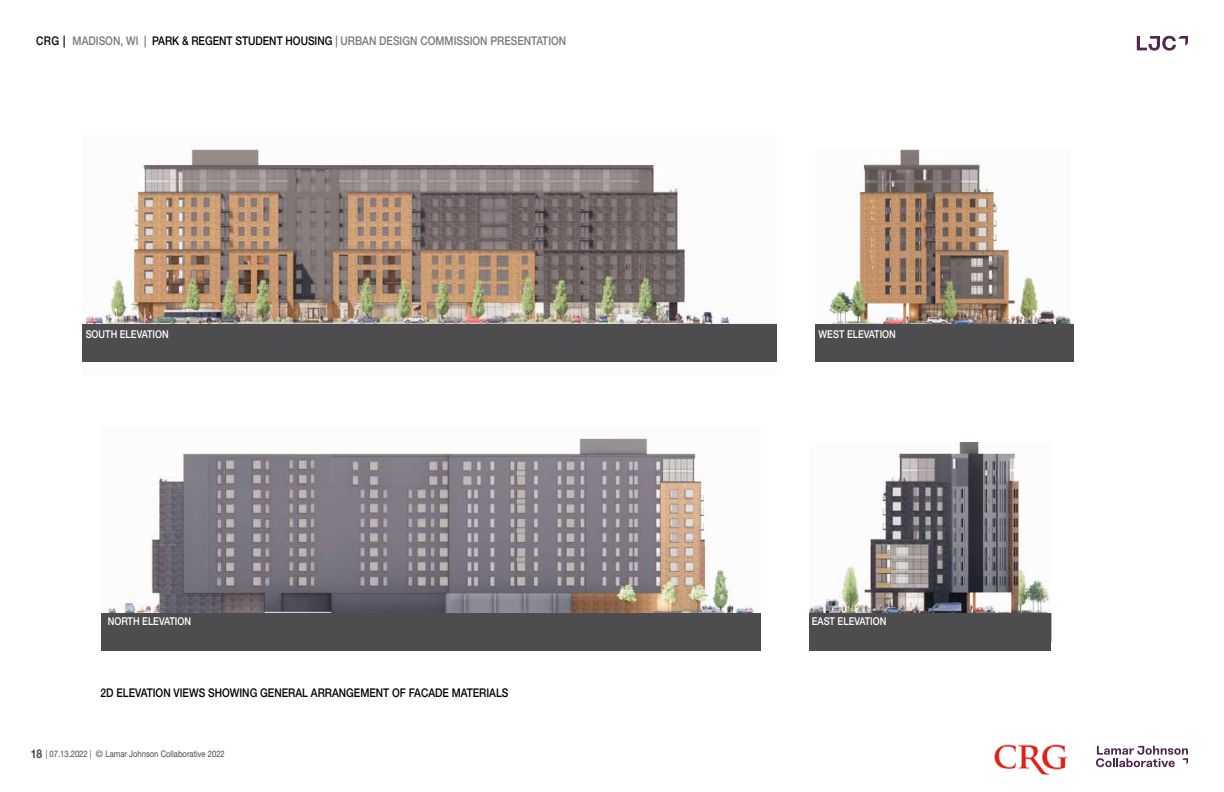
<style>
.page{position:relative;width:1224px;height:792px;background:#fff}
.page>*{position:absolute;margin:0;border:0;box-sizing:border-box;transform-origin:0 0}
.t1{font:500 12px "Helvetica Neue LT Pro";color:#77787b;scale:.85 1}
.t2{font:500 12px "Helvetica Neue LT Pro";color:#000;scale:.85 1}
.t3{font:700 12px "Helvetica Neue LT Pro";color:#48484a;scale:.85 1}
.t4{font:500 10.8px "Helvetica Neue LT Pro";color:#fff;scale:.85 1}
.t5{font:9px "Helvetica Neue LT Pro";color:#48484a;scale:.85 1}
.s1{color:#000}
</style>
<div class="page">
<svg style="left:1137px;top:36px;width:51px;height:15px"></svg>
<svg style="left:1096px;top:746px;width:92px;height:21px"></svg>
<img style="left:994px;top:744px;width:74px;height:32px">
<img style="left:82px;top:145px;width:695px;height:217px">
<img style="left:828px;top:149px;width:242px;height:175px">
<img style="left:810px;top:443px;width:240px;height:170px">
<img style="left:101px;top:438px;width:655px;height:175px">
<div style="left:82px;top:324px;width:694px;height:38px;background:#4d4d4f"></div>
<div style="left:816px;top:324px;width:258px;height:38px;background:#4d4d4f"></div>
<div style="left:101px;top:613px;width:659px;height:38px;background:#4d4d4f"></div>
<div style="left:810px;top:613px;width:241px;height:38px;background:#4d4d4f"></div>
<p class="t1" style="left:36px;top:33px;width:625px"><span class="s1">CRG |</span> MADISON, WI | <span class="s1">PARK &amp; REGENT STUDENT HOUSING</span> | URBAN DESIGN COMMISSION PRESENTATION</p>
<p class="t4" style="left:86px;top:327px;width:99px">SOUTH ELEVATION</p>
<p class="t4" style="left:819px;top:327px;width:92px">WEST ELEVATION</p>
<p class="t4" style="left:108px;top:614px;width:100px">NORTH ELEVATION</p>
<p class="t4" style="left:812px;top:614px;width:89px">EAST ELEVATION</p>
<p class="t2" style="left:101px;top:685px;width:481px">2D ELEVATION VIEWS SHOWING GENERAL ARRANGEMENT OF FACADE MATERIALS</p>
<p class="t3" style="left:31px;top:746px;width:15px">18</p>
<p class="t5" style="left:46px;top:748px;width:212px">| 07.13.2022 | © Lamar Johnson Collaborative 2022</p>
</div>
